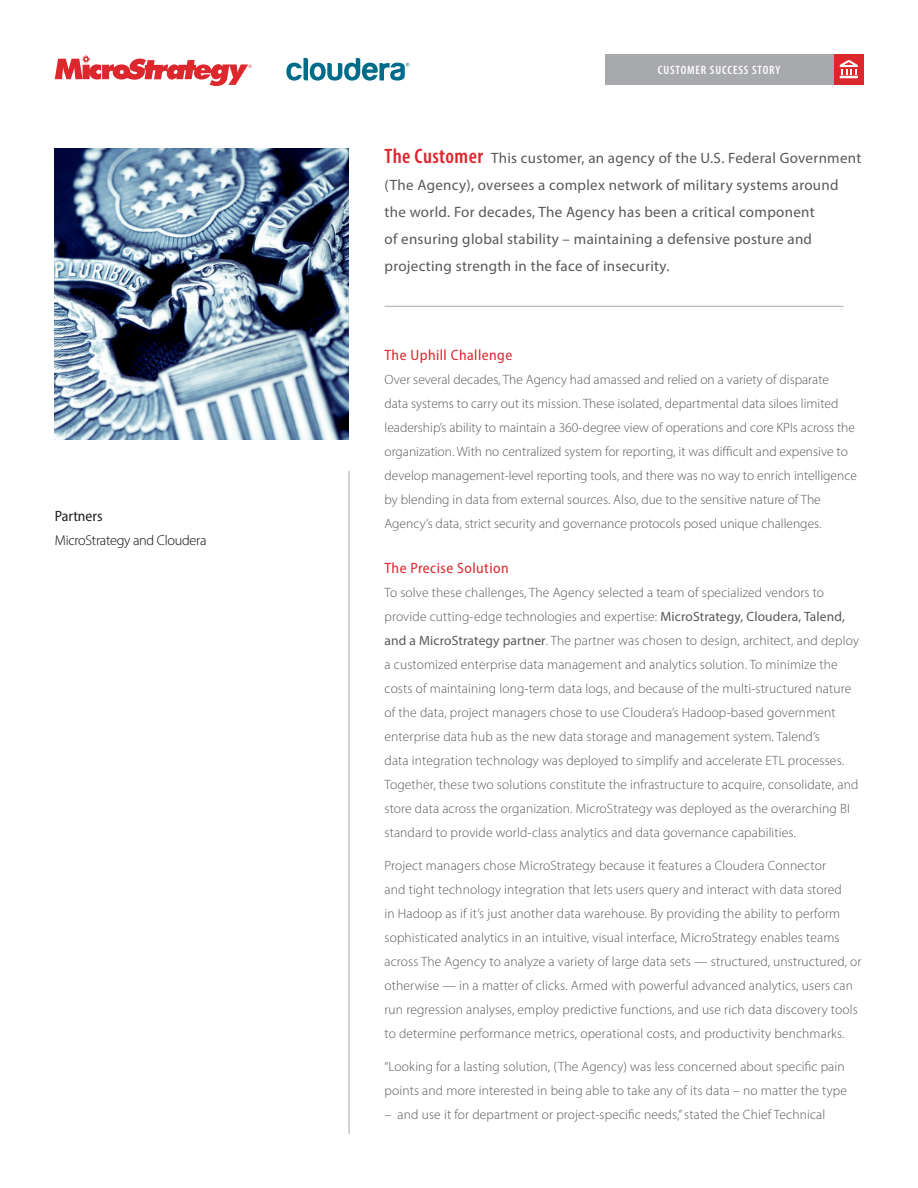
<style>
.page{position:relative;width:918px;height:1188px;background:#fff}
.page>*{position:absolute;margin:0;border:0;box-sizing:border-box;transform-origin:0 0}
.t1{font:15px/27px "Myriad Pro";letter-spacing:.02em;color:#57585a}
.t2{font:semi-condensed 15px "Myriad Pro";letter-spacing:.03em;color:#dc272d}
.t3{font:semi-condensed 15px "Myriad Pro";color:#231f20}
.t4{font:300 14.25px "Myriad Pro";letter-spacing:-.02em;color:#0c0806}
.t5{font:300 13.5px/24px "Myriad Pro";letter-spacing:.01em;color:#57585a}
.t6{font:600 condensed 12.15px "Myriad Pro";letter-spacing:.07em;color:#fff}
.s1{font-weight:600;font-stretch:condensed;font-size:21px;color:#dc272d}
.s2{font-weight:400}
</style>
<div class="page">
<hr style="left:385px;top:306px;width:459px;height:1px;background:#a8a9ad">
<div style="left:834px;top:54px;width:30px;height:30px;background:#dc272d"></div>
<hr style="left:349px;top:471px;width:1px;height:663px;background:#a8a9ad">
<div style="left:605px;top:54px;width:229px;height:30px;background:#a8a9ad"></div>
<svg style="left:55px;top:54px;width:197px;height:32px"></svg>
<svg style="left:840px;top:60px;width:18px;height:18px"></svg>
<img style="left:54px;top:148px;width:295px;height:292px">
<svg style="left:286px;top:58px;width:123px;height:23px"></svg>
<p class="t3" style="left:55px;top:507px;width:49px">Partners</p>
<p class="t4" style="left:55px;top:532px;width:153px">MicroStrategy and Cloudera</p>
<p class="t6" style="left:658px;top:62px;width:124px">CUSTOMER SUCCESS STORY</p>
<p class="t1" style="left:385px;top:144px;width:478px"><span class="s1">The Customer</span> This customer, an agency of the U.S. Federal Government (The Agency), oversees a complex network of military systems around the world. For decades, The Agency has been a critical component<br>of ensuring global stability – maintaining a defensive posture and projecting strength in the face of insecurity.</p>
<p class="t2" style="left:385px;top:346px;width:129px">The Uphill Challenge</p>
<p class="t5" style="left:385px;top:368px;width:474px">Over several decades, The Agency had amassed and relied on a variety of disparate<br>data systems to carry out its mission. These isolated, departmental data siloes limited leadership’s ability to maintain a 360-degree view of operations and core KPIs across the organization. With no centralized system for reporting, it was difficult and expensive to develop management-level reporting tools, and there was no way to enrich intelligence by blending in data from external sources. Also, due to the sensitive nature of The Agency’s data, strict security and governance protocols posed unique challenges.</p>
<p class="t2" style="left:385px;top:559px;width:126px">The Precise Solution</p>
<p class="t5" style="left:385px;top:580px;width:476px">To solve these challenges, The Agency selected a team of specialized vendors to provide cutting-edge technologies and expertise: <span class="s2">MicroStrategy, Cloudera, Talend, and a MicroStrategy partner</span>. The partner was chosen to design, architect, and deploy a customized enterprise data management and analytics solution. To minimize the costs of maintaining long-term data logs, and because of the multi-structured nature of the data, project managers chose to use Cloudera’s Hadoop-based government enterprise data hub as the new data storage and management system. Talend’s<br>data integration technology was deployed to simplify and accelerate ETL processes.<br>Together, these two solutions constitute the infrastructure to acquire, consolidate, and store data across the organization. MicroStrategy was deployed as the overarching BI standard to provide world-class analytics and data governance capabilities.</p>
<p class="t5" style="left:385px;top:853px;width:479px">Project managers chose MicroStrategy because it features a Cloudera Connector<br>and tight technology integration that lets users query and interact with data stored<br>in Hadoop as if it’s just another data warehouse. By providing the ability to perform sophisticated analytics in an intuitive, visual interface, MicroStrategy enables teams across The Agency to analyze a variety of large data sets — structured, unstructured, or otherwise — in a matter of clicks. Armed with powerful advanced analytics, users can run regression analyses, employ predictive functions, and use rich data discovery tools to determine performance metrics, operational costs, and productivity benchmarks.</p>
<p class="t5" style="left:385px;top:1054px;width:464px">“Looking for a lasting solution, (The Agency) was less concerned about specific pain points and more interested in being able to take any of its data – no matter the type</p>
<p class="t5" style="left:385px;top:1102px;width:442px">– and use it for department or project-specific needs,” stated the Chief Technical</p>
</div>
